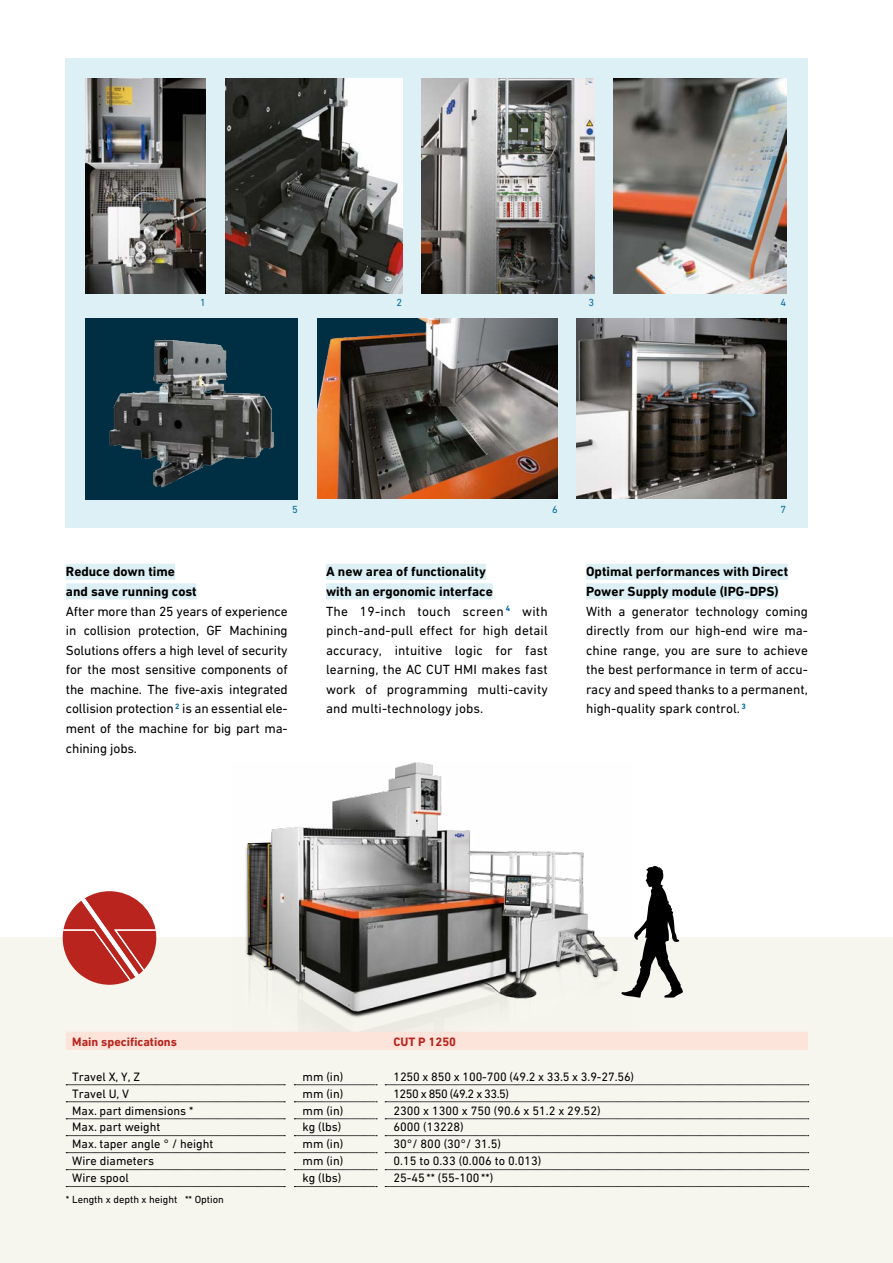
<style>
.page{position:relative;width:893px;height:1263px;background:#fff}
.page>*{position:absolute;margin:0;border:0;box-sizing:border-box;transform-origin:0 0}
.t1{font:13.5px/19.5px "DIN Next W1 G";letter-spacing:.01em;color:#000;text-align:justify}
.t2{font:700 13.5px/19.5px "DIN Next W1 G";color:#000}
.t3{font:12.3px "DIN Next W1 G";color:#000}
.t4{font:700 12.3px "DIN Next W1 G";color:#b9241e}
.t5{font:12.3px "DIN Next W1 G";letter-spacing:-.04em;color:#000}
.t6{font:10.5px "DIN Next W1 G";color:#000}
.t7{font:10.5px "DIN Next W1 G";color:#0069a0}
.s1{font-weight:700}
</style>
<div class="page">
<div style="left:0;top:938px;width:893px;height:325px;background:#f6f5ee"></div>
<img style="left:232px;top:763px;width:389px;height:269px">
<svg style="left:63px;top:891px;width:93px;height:94px"></svg>
<svg style="left:621px;top:865px;width:62px;height:133px"></svg>
<div style="left:66px;top:1032px;width:742px;height:18px;background:#fce4da"></div>
<svg style="left:294px;top:1084px;width:83px;height:1px"></svg>
<svg style="left:294px;top:1101px;width:83px;height:1px"></svg>
<svg style="left:294px;top:1118px;width:83px;height:1px"></svg>
<svg style="left:294px;top:1169px;width:83px;height:1px"></svg>
<svg style="left:294px;top:1186px;width:83px;height:1px"></svg>
<svg style="left:385px;top:1084px;width:424px;height:1px"></svg>
<svg style="left:294px;top:1135px;width:83px;height:1px"></svg>
<svg style="left:294px;top:1152px;width:83px;height:1px"></svg>
<svg style="left:66px;top:1084px;width:219px;height:1px"></svg>
<svg style="left:66px;top:1101px;width:219px;height:1px"></svg>
<svg style="left:66px;top:1118px;width:219px;height:1px"></svg>
<svg style="left:66px;top:1135px;width:219px;height:1px"></svg>
<svg style="left:66px;top:1152px;width:219px;height:1px"></svg>
<svg style="left:66px;top:1169px;width:219px;height:1px"></svg>
<svg style="left:385px;top:1101px;width:424px;height:1px"></svg>
<svg style="left:385px;top:1118px;width:424px;height:1px"></svg>
<svg style="left:385px;top:1135px;width:424px;height:1px"></svg>
<svg style="left:385px;top:1152px;width:424px;height:1px"></svg>
<svg style="left:385px;top:1169px;width:424px;height:1px"></svg>
<svg style="left:66px;top:1186px;width:219px;height:1px"></svg>
<svg style="left:385px;top:1186px;width:424px;height:1px"></svg>
<div style="left:66px;top:564px;width:109px;height:16px;background:#ddf0f5"></div>
<div style="left:66px;top:583px;width:131px;height:16px;background:#ddf0f5"></div>
<div style="left:326px;top:564px;width:160px;height:16px;background:#ddf0f5"></div>
<div style="left:326px;top:583px;width:167px;height:16px;background:#ddf0f5"></div>
<div style="left:586px;top:564px;width:202px;height:16px;background:#ddf0f5"></div>
<div style="left:586px;top:583px;width:193px;height:16px;background:#ddf0f5"></div>
<div style="left:66px;top:59px;width:742px;height:469px;background:#ddf0f5"></div>
<img style="left:317px;top:318px;width:241px;height:181px">
<img style="left:577px;top:318px;width:209px;height:181px">
<div style="left:85px;top:318px;width:213px;height:182px;background:#002f43"></div>
<img style="left:109px;top:339px;width:165px;height:149px">
<img style="left:85px;top:78px;width:121px;height:215px">
<img style="left:225px;top:78px;width:177px;height:215px">
<img style="left:421px;top:78px;width:173px;height:215px">
<img style="left:613px;top:78px;width:173px;height:215px">
<p class="t7" style="left:200px;top:296px;width:7px">1</p>
<p class="t7" style="left:396px;top:296px;width:7px">2</p>
<p class="t7" style="left:292px;top:503px;width:7px">5</p>
<p class="t7" style="left:588px;top:296px;width:7px">3</p>
<p class="t7" style="left:552px;top:503px;width:7px">6</p>
<p class="t7" style="left:780px;top:296px;width:7px">4</p>
<p class="t7" style="left:780px;top:503px;width:7px">7</p>
<p class="t2" style="left:66px;top:562px;width:132px">Reduce down time and save running cost</p>
<p class="t1" style="left:66px;top:601px;width:223px">After more than 25 years of experience in collision protection, GF Machining Solutions offers a high level of security for the most sensitive components of the machine. The five-axis integrated collision protection <sup>2</sup> is an essential ele&shy;ment of the machine for big part ma&shy;chining jobs.</p>
<p class="t1" style="left:326px;top:562px;width:223px;text-align:left"><span class="s1">A new area of functionality<br>with an ergonomic interface<br></span>The 19-inch touch screen <sup>4</sup> with pinch-and-pull effect for high detail accuracy, intuitive logic for fast learning, the AC CUT HMI makes fast work of programming multi-cavity and multi-technology jobs.</p>
<p class="t2" style="left:586px;top:562px;width:204px">Optimal performances with Direct<br>Power Supply module (IPG-DPS)</p>
<p class="t1" style="left:586px;top:601px;width:223px">With a generator technology coming directly from our high-end wire ma&shy;chine range, you are sure to achieve the best performance in term of accu&shy;racy and speed thanks to a permanent, high-quality spark control. <sup>3</sup></p>
<p class="t4" style="left:72px;top:1034px;width:106px">Main specifications</p>
<p class="t4" style="left:393px;top:1034px;width:64px">CUT P 1250</p>
<p class="t3" style="left:72px;top:1069px;width:69px">Travel X, Y, Z</p>
<p class="t3" style="left:303px;top:1069px;width:42px">mm (in)</p>
<p class="t3" style="left:393px;top:1069px;width:242px">1250 x 850 x 100-700 (49.2 x 33.5 x 3.9-27.56)</p>
<p class="t3" style="left:72px;top:1086px;width:58px">Travel U, V</p>
<p class="t3" style="left:303px;top:1086px;width:42px">mm (in)</p>
<p class="t5" style="left:393px;top:1086px;width:117px">1250 x 850 (49.2 x 33.5)</p>
<p class="t3" style="left:72px;top:1103px;width:123px">Max. part dimensions *</p>
<p class="t3" style="left:303px;top:1103px;width:42px">mm (in)</p>
<p class="t3" style="left:393px;top:1103px;width:209px">2300 x 1300 x 750 (90.6 x 51.2 x 29.52)</p>
<p class="t3" style="left:72px;top:1120px;width:90px">Max. part weight</p>
<p class="t3" style="left:303px;top:1120px;width:40px">kg (lbs)</p>
<p class="t3" style="left:393px;top:1120px;width:72px">6000 (13228)</p>
<p class="t3" style="left:72px;top:1137px;width:143px">Max. taper angle ° / height</p>
<p class="t3" style="left:303px;top:1137px;width:42px">mm (in)</p>
<p class="t3" style="left:393px;top:1137px;width:109px">30°/ 800 (30°/ 31.5)</p>
<p class="t3" style="left:72px;top:1154px;width:83px">Wire diameters</p>
<p class="t3" style="left:303px;top:1154px;width:42px">mm (in)</p>
<p class="t3" style="left:393px;top:1154px;width:150px">0.15 to 0.33 (0.006 to 0.013)</p>
<p class="t3" style="left:72px;top:1171px;width:58px">Wire spool</p>
<p class="t3" style="left:303px;top:1171px;width:40px">kg (lbs)</p>
<p class="t3" style="left:393px;top:1171px;width:101px">25-45** (55-100**)</p>
<p class="t6" style="left:66px;top:1193px;width:160px">* Length x depth x height ** Option</p>
</div>
